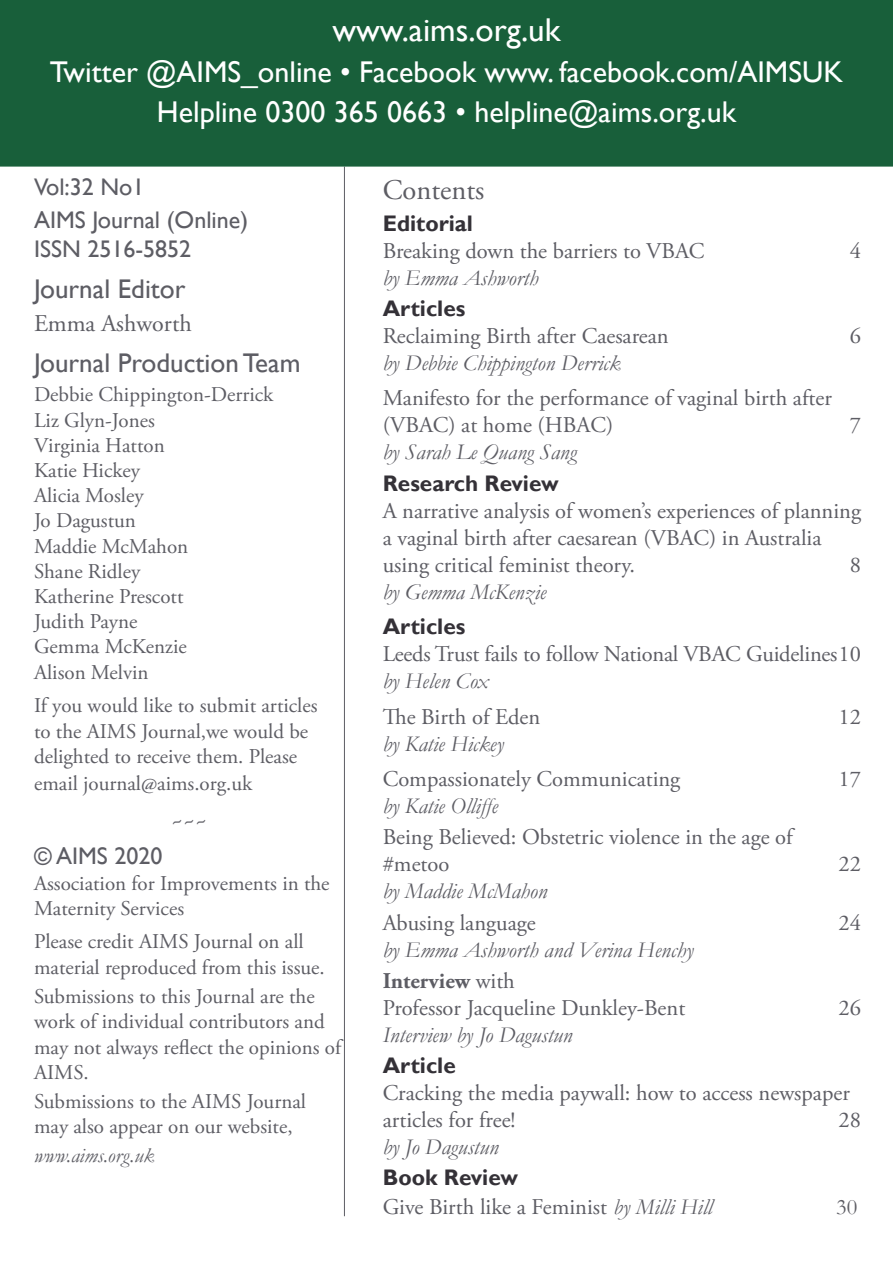
<style>
.page{position:relative;width:893px;height:1263px;background:#fff}
.page>*{position:absolute;margin:0;border:0;box-sizing:border-box;transform-origin:0 0}
.t1{font:33px "Gill Sans";color:#fff}
.t2{font:30px/40.2px "Gill Sans";color:#fff;text-align:center}
.t3{font:28.5px "Adobe Garamond Pro";color:#5d5d64}
.t4{font:27px "Gill Sans";color:#5d5d64}
.t5{font:24px/33px "Gill Sans";color:#5d5d64}
.t6{font:24px "Adobe Garamond Pro";color:#5d5d64}
.t7{font:22.5px/27px "Adobe Garamond Pro";color:#5d5d64}
.t8{font:italic 22.5px "Garamond";color:#5d5d64}
.t9{font:700 22.5px "Gill Sans";color:#343137}
.t10{font:22.5px "Garamond";color:#5d5d64}
.t11{font:21px/25.2px "Adobe Garamond Pro";color:#5d5d64}
.t12{font:italic 21px "Garamond";color:#5d5d64}
.s1{font-weight:700}
.s2{font-family:"Garamond";font-style:italic}
</style>
<div class="page">
<hr style="left:344px;top:167px;width:1px;height:1049px;background:#5d5d64">
<div style="left:1px;top:1px;width:891px;height:165px;background:#185f3a"></div>
<div style="left:0;top:0;width:893px;height:167px;border:2px solid #185f3a"></div>
<h1 class="t1" style="left:332px;top:11px;width:230px">www.aims.org.uk</h1>
<h2 class="t2" style="left:50px;top:52px;width:795px">Twitter @AIMS_online • Facebook www. facebook.com/AIMSUK<br>Helpline 0300 365 0663 • helpline@aims.org.uk</h2>
<p class="t5" style="left:34px;top:171px;width:216px">Vol:32 No1<br>AIMS Journal (Online)</p>
<p class="t5" style="left:34px;top:233px;width:159px">ISSN 2516-5852</p>
<p class="t4" style="left:34px;top:273px;width:153px">Journal Editor</p>
<p class="t6" style="left:34px;top:309px;width:159px">Emma Ashworth</p>
<p class="t4" style="left:34px;top:347px;width:268px">Journal Production Team</p>
<p class="t11" style="left:34px;top:383px;width:241px">Debbie Chippington-Derrick<br>Liz Glyn-Jones<br>Virginia Hatton<br>Katie Hickey<br>Alicia Mosley<br>Jo Dagustun<br>Maddie McMahon<br>Shane Ridley<br>Katherine Prescott<br>Judith Payne<br>Gemma McKenzie<br>Alison Melvin</p>
<p class="t11" style="left:34px;top:693px;width:285px;line-height:25.8px">If you would like to submit articles to the AIMS Journal,we would be delighted to receive them. Please email journal@aims.org.uk</p>
<p class="t6" style="left:171px;top:805px;width:37px">~~~</p>
<p class="t5" style="left:34px;top:840px;width:130px">© AIMS 2020</p>
<p class="t11" style="left:34px;top:871px;width:297px">Association for Improvements in the<br>Maternity Services</p>
<p class="t11" style="left:34px;top:930px;width:292px">Please credit AIMS Journal on all material reproduced from this issue.</p>
<p class="t11" style="left:34px;top:984px;width:309px">Submissions to this Journal are the work of individual contributors and may not always reflect the opinions of<br>AIMS.</p>
<p class="t11" style="left:34px;top:1090px;width:273px">Submissions to the AIMS Journal may also appear on our website,</p>
<p class="t12" style="left:34px;top:1141px;width:122px">www.aims.org.uk</p>
<p class="t3" style="left:383px;top:173px;width:103px">Contents</p>
<p class="t9" style="left:383px;top:209px;width:92px">Editorial</p>
<p class="t7" style="left:383px;top:238px;width:323px">Breaking down the barriers to VBAC</p>
<p class="t7" style="left:850px;top:238px;width:13px">4</p>
<p class="t8" style="left:383px;top:262px;width:157px">by Emma Ashworth</p>
<p class="t9" style="left:383px;top:295px;width:84px">Articles</p>
<p class="t7" style="left:383px;top:323px;width:288px">Reclaiming Birth after Caesarean</p>
<p class="t7" style="left:850px;top:323px;width:13px">6</p>
<p class="t8" style="left:383px;top:347px;width:240px">by Debbie Chippington Derrick</p>
<p class="t7" style="left:383px;top:385px;width:451px">Manifesto for the performance of vaginal birth after (VBAC) at home (HBAC)</p>
<p class="t7" style="left:850px;top:412px;width:13px">7</p>
<p class="t8" style="left:383px;top:437px;width:196px">by Sarah Le Quang Sang</p>
<p class="t9" style="left:383px;top:469px;width:177px">Research Review</p>
<p class="t7" style="left:383px;top:498px;width:480px">A narrative analysis of women’s experiences of planning a vaginal birth after caesarean (VBAC) in Australia using critical feminist theory.</p>
<p class="t7" style="left:850px;top:552px;width:13px">8</p>
<p class="t8" style="left:383px;top:576px;width:165px">by Gemma McKenzie</p>
<p class="t9" style="left:383px;top:613px;width:84px">Articles</p>
<p class="t7" style="left:383px;top:641px;width:480px">Leeds Trust fails to follow National VBAC Guidelines10</p>
<p class="t8" style="left:383px;top:666px;width:107px">by Helen Cox</p>
<p class="t7" style="left:383px;top:704px;width:159px">The Birth of Eden</p>
<p class="t7" style="left:839px;top:704px;width:24px">12</p>
<p class="t8" style="left:383px;top:728px;width:123px">by Katie Hickey</p>
<p class="t7" style="left:383px;top:766px;width:299px">Compassionately Communicating</p>
<p class="t7" style="left:839px;top:766px;width:24px">17</p>
<p class="t8" style="left:383px;top:791px;width:117px">by Katie Olliffe</p>
<p class="t7" style="left:383px;top:824px;width:411px">Being Believed: Obstetric violence in the age of #metoo</p>
<p class="t7" style="left:839px;top:851px;width:24px">22</p>
<p class="t8" style="left:383px;top:876px;width:166px">by Maddie McMahon</p>
<p class="t7" style="left:383px;top:910px;width:155px">Abusing language</p>
<p class="t7" style="left:839px;top:910px;width:24px">24</p>
<p class="t8" style="left:383px;top:934px;width:312px">by Emma Ashworth and Verina Henchy</p>
<p class="t7" style="left:383px;top:968px;width:304px"><span class="s1">Interview</span> with<br>Professor Jacqueline Dunkley-Bent</p>
<p class="t7" style="left:839px;top:995px;width:24px">26</p>
<p class="t8" style="left:383px;top:1019px;width:191px">Interview by Jo Dagustun</p>
<p class="t9" style="left:383px;top:1052px;width:75px">Article</p>
<p class="t7" style="left:383px;top:1080px;width:469px">Cracking the media paywall: how to access newspaper articles for free!</p>
<p class="t7" style="left:839px;top:1107px;width:24px">28</p>
<p class="t8" style="left:383px;top:1132px;width:118px">by Jo Dagustun</p>
<p class="t9" style="left:383px;top:1164px;width:137px">Book Review</p>
<p class="t7" style="left:383px;top:1194px;width:331px">Give Birth like a Feminist <span class="s2">by Milli Hill</span></p>
<p class="t10" style="left:836px;top:1192px;width:23px">30</p>
</div>
